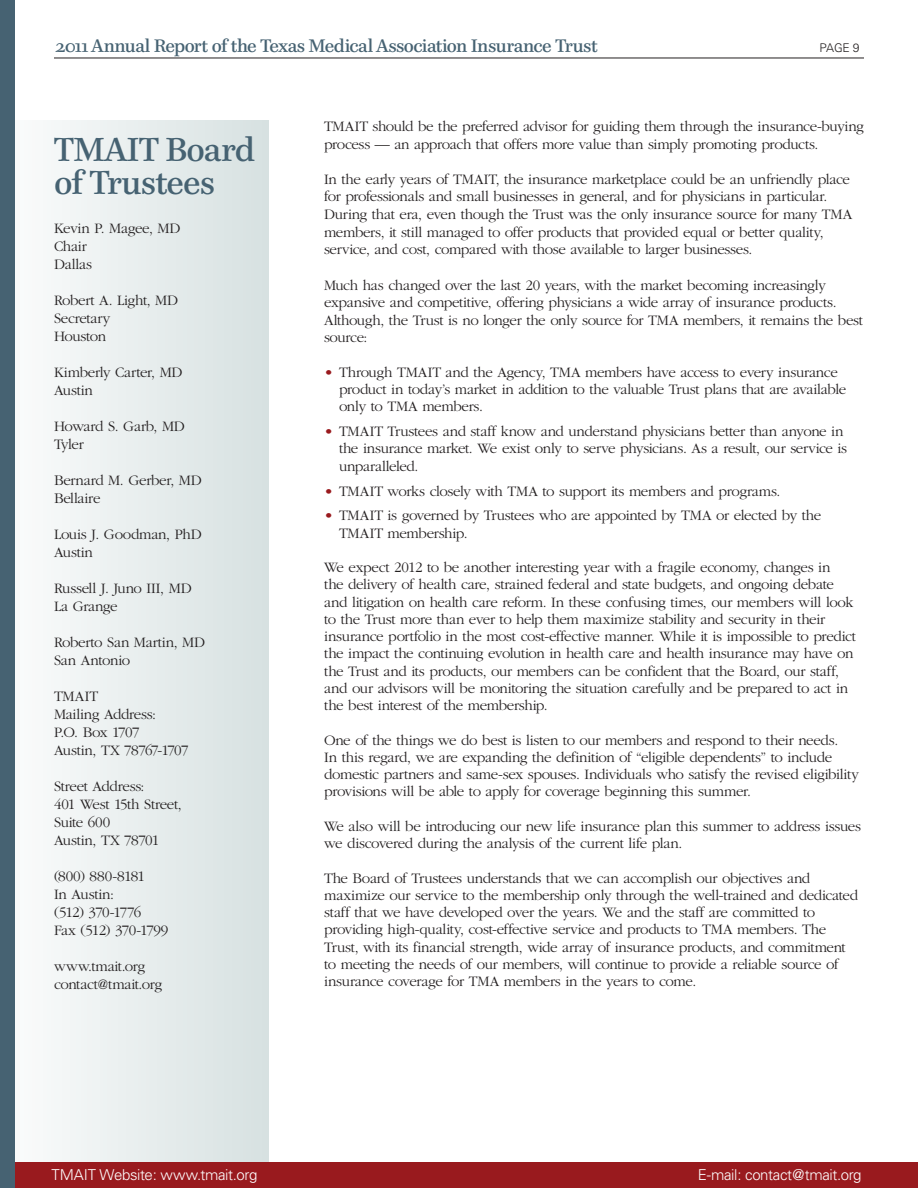
<style>
.page{position:relative;width:918px;height:1188px;background:#fff}
.page>*{position:absolute;margin:0;border:0;box-sizing:border-box;transform-origin:0 0}
.t1{font:33px/33px "Paperback 12";letter-spacing:-.02em;color:#466272}
.t2{font:18px "Paperback 12";letter-spacing:-.025em;color:#466272}
.t3{font:300 15px/17.2px "Garamond";letter-spacing:-.025em;color:#231f20}
.t4{font:300 15px/18px "Garamond";letter-spacing:-.045em;color:#231f20}
.t5{font:300 15px "Univers";letter-spacing:-.025em;color:#fff}
.t6{font:300 12px "Univers";color:#231f20}
.s1{color:#991a1e}
</style>
<div class="page">
<div style="left:0;top:120px;width:268px;height:1055px;background:linear-gradient(to right,#f6f8f8,#d9e3e3)"></div>
<div style="left:0;top:1162px;width:918px;height:26px;background:#991a1e"></div>
<div style="left:0;top:0;width:14px;height:1188px;background:#466272"></div>
<hr style="left:54px;top:58px;width:810px;height:1px;background:#231f20">
<p class="t2" style="left:56px;top:34px;width:544px">2011 Annual Report of the Texas Medical Association Insurance Trust</p>
<p class="t6" style="left:820px;top:40px;width:41px">page 9</p>
<h1 class="t1" style="left:54px;top:133px;width:203px">TMAIT Board of Trustees</h1>
<p class="t3" style="left:54px;top:219px;width:128px;line-height:18px">Kevin P. Magee, MD<br>Chair<br>Dallas</p>
<p class="t3" style="left:54px;top:291px;width:126px;line-height:18px">Robert A. Light, MD<br>Secretary<br>Houston</p>
<p class="t3" style="left:54px;top:363px;width:130px;line-height:18px">Kimberly Carter, MD<br>Austin</p>
<p class="t3" style="left:54px;top:417px;width:133px;line-height:18px">Howard S. Garb, MD<br>Tyler</p>
<p class="t3" style="left:54px;top:471px;width:150px;line-height:18px">Bernard M. Gerber, MD<br>Bellaire</p>
<p class="t3" style="left:54px;top:525px;width:149px;line-height:18px">Louis J. Goodman, PhD<br>Austin</p>
<p class="t3" style="left:54px;top:579px;width:139px;line-height:18px">Russell J. Juno III, MD<br>La Grange</p>
<p class="t3" style="left:54px;top:633px;width:153px;line-height:18px">Roberto San Martin, MD<br>San Antonio</p>
<p class="t3" style="left:54px;top:687px;width:136px;line-height:18px">TMAIT<br>Mailing Address:<br>P.O. Box 1707<br>Austin, TX 78767-1707</p>
<p class="t3" style="left:54px;top:777px;width:129px;line-height:18px">Street Address:<br>401 West 15th Street,<br>Suite 600<br>Austin, TX 78701</p>
<p class="t4" style="left:54px;top:867px;width:116px">(800) 880-8181<br>In Austin:<br>(512) 370-1776<br>Fax (512) 370-1799</p>
<p class="t3" style="left:54px;top:957px;width:110px;line-height:18px">www.tmait.org contact@tmait.org</p>
<p class="t3" style="left:324px;top:118px;width:541px;line-height:17.7px">TMAIT should be the preferred advisor for guiding them through the insurance-buying process — an approach that offers more value than simply promoting products.</p>
<p class="t3" style="left:324px;top:170px;width:530px;line-height:17.7px">In the early years of TMAIT, the insurance marketplace could be an unfriendly place for professionals and small businesses in general, and for physicians in particular.<br>During that era, even though the Trust was the only insurance source for many TMA members, it still managed to offer products that provided equal or better quality, service, and cost, compared with those available to larger businesses.</p>
<p class="t3" style="left:324px;top:276px;width:541px;line-height:17.7px">Much has changed over the last 20 years, with the market becoming increasingly expansive and competitive, offering physicians a wide array of insurance products.<br>Although, the Trust is no longer the only source for TMA members, it remains the best source:</p>
<p class="t3" style="left:339px;top:364px;width:509px;text-indent:-15px"><span class="s1">•</span> Through TMAIT and the Agency, TMA members have access to every insurance product in today’s market in addition to the valuable Trust plans that are available only to TMA members.</p>
<p class="t3" style="left:339px;top:423px;width:510px;text-indent:-15px"><span class="s1">•</span> TMAIT Trustees and staff know and understand physicians better than anyone in the insurance market. We exist only to serve physicians. As a result, our service is unparalleled.</p>
<p class="t3" style="left:324px;top:482px;width:458px"><span class="s1">•</span> TMAIT works closely with TMA to support its members and programs.</p>
<p class="t3" style="left:339px;top:507px;width:484px;text-indent:-15px"><span class="s1">•</span> TMAIT is governed by Trustees who are appointed by TMA or elected by the<br>TMAIT membership.</p>
<p class="t3" style="left:324px;top:559px;width:533px">We expect 2012 to be another interesting year with a fragile economy, changes in<br>the delivery of health care, strained federal and state budgets, and ongoing debate and litigation on health care reform. In these confusing times, our members will look to the Trust more than ever to help them maximize stability and security in their insurance portfolio in the most cost-effective manner. While it is impossible to predict the impact the continuing evolution in health care and health insurance may have on the Trust and its products, our members can be confident that the Board, our staff, and our advisors will be monitoring the situation carefully and be prepared to act in the best interest of the membership.</p>
<p class="t3" style="left:324px;top:731px;width:536px">One of the things we do best is listen to our members and respond to their needs.<br>In this regard, we are expanding the definition of “eligible dependents” to include domestic partners and same-sex spouses. Individuals who satisfy the revised eligibility provisions will be able to apply for coverage beginning this summer.</p>
<p class="t3" style="left:324px;top:818px;width:539px">We also will be introducing our new life insurance plan this summer to address issues we discovered during the analysis of the current life plan.</p>
<p class="t3" style="left:324px;top:869px;width:536px">The Board of Trustees understands that we can accomplish our objectives and maximize our service to the membership only through the well-trained and dedicated staff that we have developed over the years. We and the staff are committed to providing high-quality, cost-effective service and products to TMA members. The Trust, with its financial strength, wide array of insurance products, and commitment to meeting the needs of our members, will continue to provide a reliable source of insurance coverage for TMA members in the years to come.</p>
<p class="t5" style="left:52px;top:1165px;width:207px">TMAIT Website: www.tmait.org</p>
<p class="t5" style="left:698px;top:1165px;width:165px">E-mail: contact@tmait.org</p>
</div>
